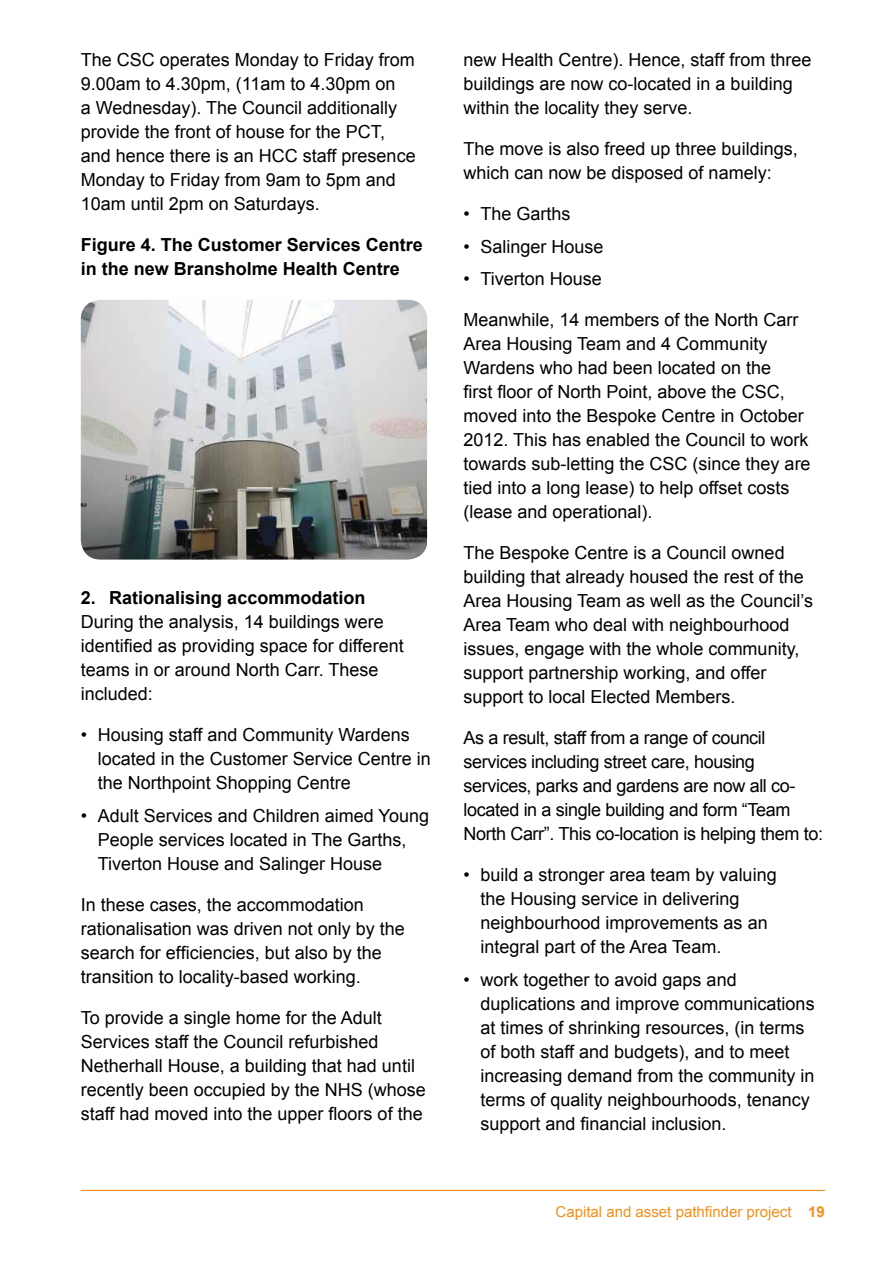
<style>
.page{position:relative;width:893px;height:1263px;background:#fff}
.page>*{position:absolute;margin:0;border:0;box-sizing:border-box;transform-origin:0 0}
.t1{font:18px/24px "Arial";color:#000}
.t2{font:18px/24px "Arial";letter-spacing:-.02em;color:#000}
.t3{font:700 18px/24px "Arial";color:#000}
.t4{font:15px "Arial";color:#f4901d}
.s1{font-weight:700}
</style>
<div class="page">
<hr style="left:81px;top:1190px;width:744px;height:1px;background:#f4901d">
<img style="left:81px;top:300px;width:346px;height:260px">
<p class="t1" style="left:81px;top:48px;width:336px">The CSC operates Monday to Friday from 9.00am to 4.30pm, (11am to 4.30pm on<br>a Wednesday). The Council additionally provide the front of house for the PCT, and hence there is an HCC staff presence Monday to Friday from 9am to 5pm and 10am until 2pm on Saturdays.</p>
<p class="t3" style="left:81px;top:233px;width:344px">Figure 4. The Customer Services Centre in the new Bransholme Health Centre</p>
<p class="t3" style="left:81px;top:586px;width:286px">2. Rationalising accommodation</p>
<p class="t1" style="left:81px;top:610px;width:324px">During the analysis, 14 buildings were identified as providing space for different teams in or around North Carr. These included:</p>
<p class="t1" style="left:98px;top:723px;width:335px;text-indent:-17px">• Housing staff and Community Wardens located in the Customer Service Centre in the Northpoint Shopping Centre</p>
<p class="t1" style="left:98px;top:804px;width:333px;text-indent:-17px">• Adult Services and Children aimed Young<br>People services located in The Garths,<br>Tiverton House and Salinger House</p>
<p class="t1" style="left:81px;top:893px;width:326px">In these cases, the accommodation rationalisation was driven not only by the search for efficiencies, but also by the transition to locality-based working.</p>
<p class="t1" style="left:81px;top:1006px;width:347px">To provide a single home for the Adult Services staff the Council refurbished Netherhall House, a building that had until recently been occupied by the NHS (whose staff had moved into the upper floors of the</p>
<p class="t1" style="left:463px;top:48px;width:349px">new Health Centre). Hence, staff from three buildings are now co-located in a building within the locality they serve.</p>
<p class="t1" style="left:463px;top:137px;width:336px">The move is also freed up three buildings, which can now be disposed of namely:</p>
<p class="t1" style="left:463px;top:202px;width:109px">• The Garths</p>
<p class="t1" style="left:463px;top:234px;width:142px">• Salinger House</p>
<p class="t1" style="left:463px;top:267px;width:140px">• Tiverton House</p>
<p class="t1" style="left:463px;top:308px;width:349px">Meanwhile, 14 members of the North Carr Area Housing Team and 4 Community Wardens who had been located on the<br>first floor of North Point, above the CSC, moved into the Bespoke Centre in October 2012. This has enabled the Council to work towards sub-letting the CSC (since they are tied into a long lease) to help offset costs (lease and operational).</p>
<p class="t1" style="left:463px;top:541px;width:351px">The Bespoke Centre is a Council owned building that already housed the rest of the Area Housing Team as well as the Council’s Area Team who deal with neighbourhood issues, engage with the whole community, support partnership working, and offer support to local Elected Members.</p>
<p class="t2" style="left:463px;top:726px;width:361px">As a result, staff from a range of council services including street care, housing services, parks and gardens are now all co&shy;located in a single building and form “Team North Carr”. This co-location is helping them to:</p>
<p class="t1" style="left:480px;top:863px;width:298px;text-indent:-17px">• build a stronger area team by valuing the Housing service in delivering neighbourhood improvements as an integral part of the Area Team.</p>
<p class="t1" style="left:480px;top:967px;width:336px;text-indent:-17px">• work together to avoid gaps and duplications and improve communications at times of shrinking resources, (in terms of both staff and budgets), and to meet increasing demand from the community in terms of quality neighbourhoods, tenancy support and financial inclusion.</p>
<p class="t4" style="left:556px;top:1202px;width:271px">Capital and asset pathfinder project <span class="s1">19</span></p>
</div>
